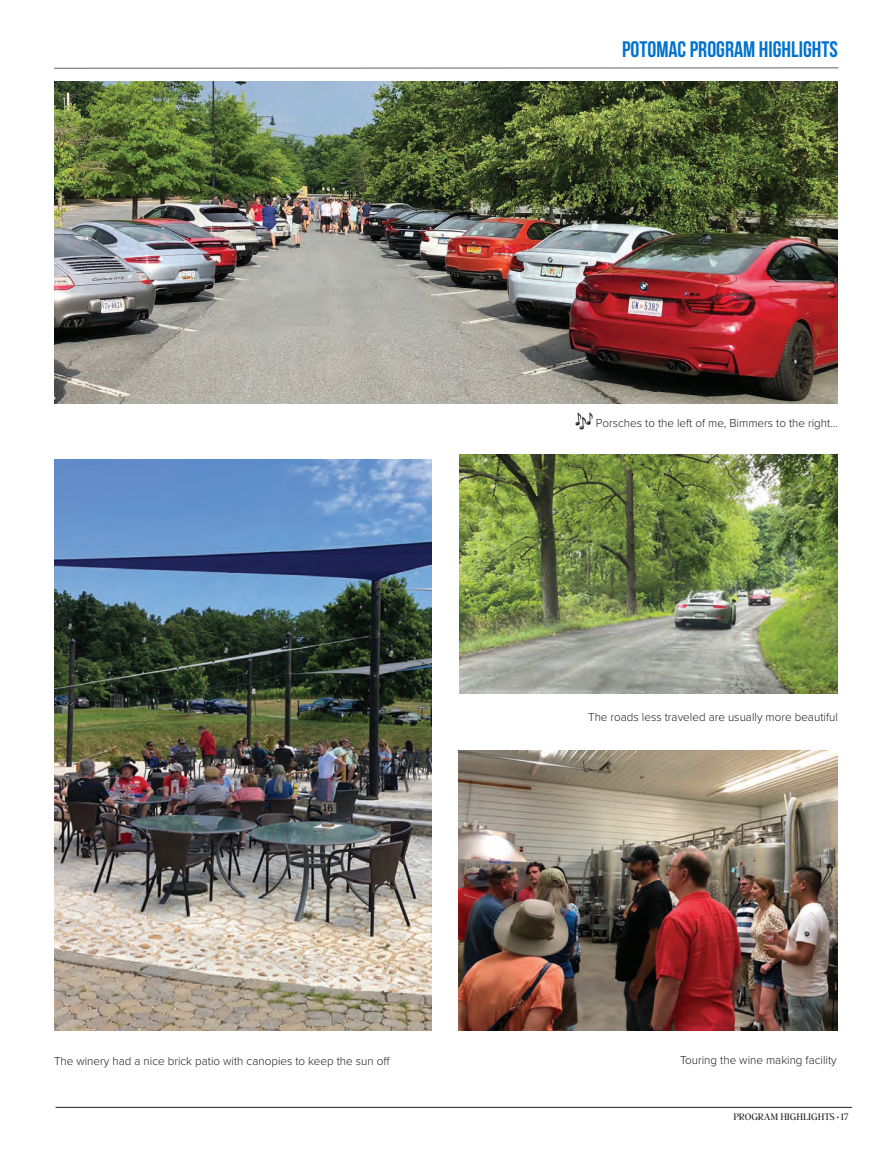
<style>
.page{position:relative;width:891px;height:1161px;background:#fff}
.page>*{position:absolute;margin:0;border:0;box-sizing:border-box;transform-origin:0 0}
.t1{font:22.5px "Bebas Neue";color:#0073ce}
.t2{font:300 12px "Proxima Nova";color:#231f20}
.t3{font:300 10.5px "Argent CF";letter-spacing:-.01em;color:#231f20}
</style>
<div class="page">
<hr style="left:56px;top:1107px;width:796px;height:1px;background:#231f20">
<img style="left:54px;top:81px;width:784px;height:322px">
<img style="left:459px;top:750px;width:378px;height:281px">
<img style="left:459px;top:454px;width:379px;height:239px">
<hr style="left:54px;top:68px;width:785px;height:1px;background:#636366">
<img style="left:54px;top:459px;width:378px;height:572px">
<img style="left:575px;top:412px;width:18px;height:18px">
<p class="t2" style="left:54px;top:1052px;width:337px">The winery had a nice brick patio with canopies to keep the sun off</p>
<p class="t1" style="left:622px;top:37px;width:217px">POTOMAC PROGRAM HIGHLIGHTS</p>
<p class="t2" style="left:596px;top:414px;width:244px">Porsches to the left of me, Bimmers to the right...</p>
<p class="t2" style="left:588px;top:708px;width:251px">The roads less traveled are usually more beautiful</p>
<p class="t2" style="left:680px;top:1051px;width:158px">Touring the wine making facility</p>
<p class="t3" style="left:733px;top:1112px;width:117px">PROGRAM HIGHLIGHTS <sup>.</sup> 17</p>
</div>
